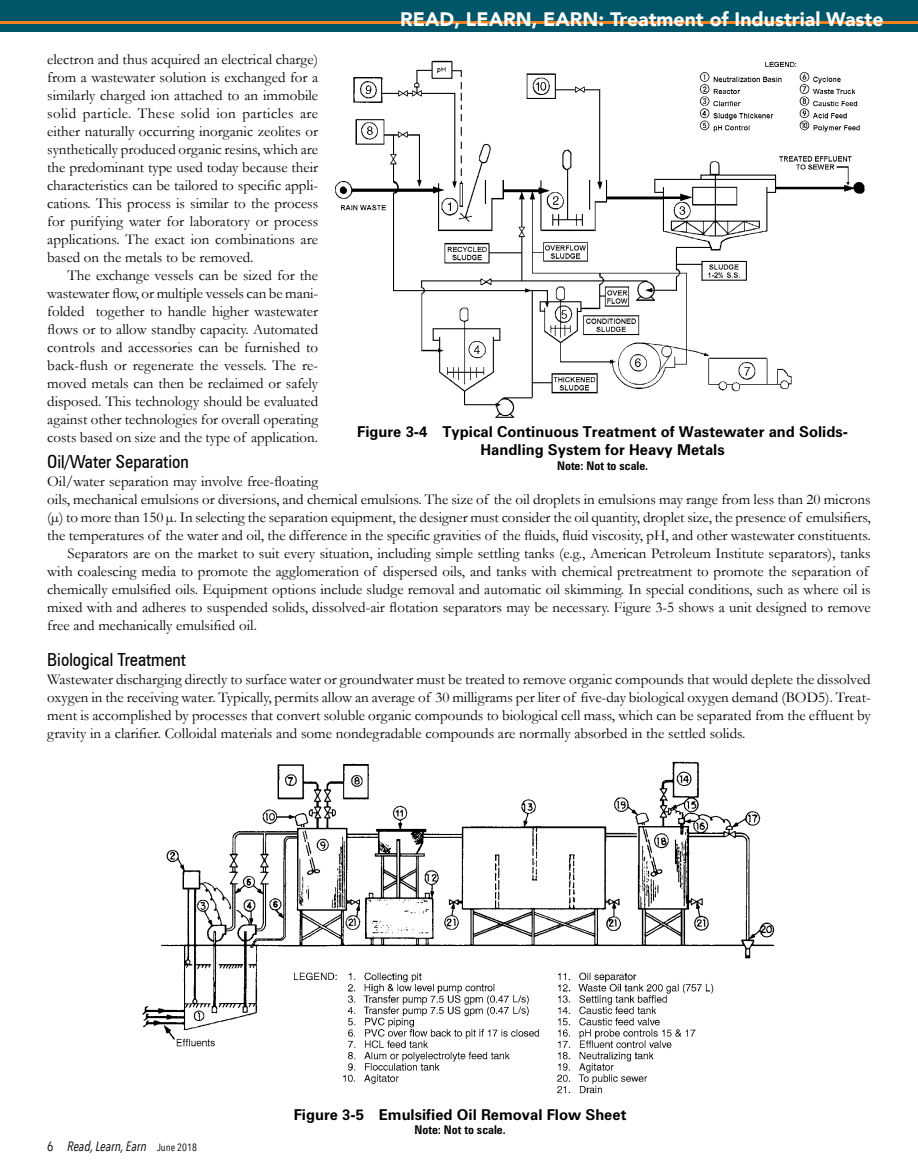
<style>
.page{position:relative;width:918px;height:1175px;background:#fff}
.page>*{position:absolute;margin:0;border:0;box-sizing:border-box;transform-origin:0 0}
.t1{font:900 19.5px "Avenir";color:#fff}
.t2{font:condensed 18px "Zurich BT";color:#000}
.t3{font:15px/18px "Garamond";color:#000;text-align:justify}
.t4{font:700 15px/18px "Zurich BT";color:#000;text-align:center}
.t5{font:italic 13.5px "Avenir Next Condensed";color:#000}
.t6{font:700 condensed 12px "Zurich BT";color:#000}
.s1{font-style:normal}
.s2{font-style:normal;font-size:10.5px}
</style>
<div class="page">
<div style="left:0;top:0;width:918px;height:32px;background:#005568"></div>
<hr style="left:0;top:21px;width:918px;height:3px;background:#f58220">
<img style="left:335px;top:60px;width:530px;height:358px">
<img style="left:142px;top:761px;width:633px;height:333px">
<h1 class="t1" style="left:400px;top:2px;width:485px">READ, LEARN, EARN: Treatment of Industrial Waste</h1>
<p class="t3" style="left:47px;top:50px;width:272px">electron and thus acquired an electrical charge) from a wastewater solution is exchanged for a similarly charged ion attached to an immobile solid particle. These solid ion particles are either naturally occurring inorganic zeolites or synthetically produced organic resins, which are the predominant type used today because their characteristics can be tailored to specific appli&shy;cations. This process is similar to the process for purifying water for laboratory or process applications. The exact ion combinations are based on the metals to be removed.</p>
<p class="t3" style="left:47px;top:266px;width:272px;text-indent:20px">The exchange vessels can be sized for the wastewater flow, or multiple vessels can be mani&shy;folded together to handle higher wastewater flows or to allow standby capacity. Automated controls and accessories can be furnished to back-flush or regenerate the vessels. The re&shy;moved metals can then be reclaimed or safely disposed. This technology should be evaluated against other technologies for overall operating costs based on size and the type of application.</p>
<p class="t2" style="left:47px;top:451px;width:143px">Oil/Water Separation</p>
<p class="t3" style="left:47px;top:472px;width:272px">Oil/water separation may involve free-floating</p>
<p class="t3" style="left:47px;top:490px;width:825px">oils, mechanical emulsions or diversions, and chemical emulsions. The size of the oil droplets in emulsions may range from less than 20 microns</p>
<p class="t3" style="left:47px;top:508px;width:825px">(µ) to more than 150 µ. In selecting the separation equipment, the designer must consider the oil quantity, droplet size, the presence of emulsifiers,</p>
<p class="t3" style="left:47px;top:526px;width:825px">the temperatures of the water and oil, the difference in the specific gravities of the fluids, fluid viscosity, pH, and other wastewater constituents.</p>
<p class="t3" style="left:68px;top:544px;width:805px">Separators are on the market to suit every situation, including simple settling tanks (e.g., American Petroleum Institute separators), tanks</p>
<p class="t3" style="left:47px;top:562px;width:823px">with coalescing media to promote the agglomeration of dispersed oils, and tanks with chemical pretreatment to promote the separation of</p>
<p class="t3" style="left:47px;top:580px;width:825px">chemically emulsified oils. Equipment options include sludge removal and automatic oil skimming. In special conditions, such as where oil is</p>
<p class="t3" style="left:47px;top:598px;width:825px">mixed with and adheres to suspended solids, dissolved-air flotation separators may be necessary. Figure 3-5 shows a unit designed to remove</p>
<p class="t3" style="left:47px;top:616px;width:211px">free and mechanically emulsified oil.</p>
<p class="t2" style="left:47px;top:649px;width:140px">Biological Treatment</p>
<p class="t3" style="left:47px;top:670px;width:825px">Wastewater discharging directly to surface water or groundwater must be treated to remove organic compounds that would deplete the dissolved oxygen in the receiving water. Typically, permits allow an average of 30 milligrams per liter of five-day biological oxygen demand (BOD5). Treat&shy;ment is accomplished by processes that convert soluble organic compounds to biological cell mass, which can be separated from the effluent by gravity in a clarifier. Colloidal materials and some nondegradable compounds are normally absorbed in the settled solids.</p>
<p class="t4" style="left:357px;top:423px;width:492px">Figure 3-4 Typical Continuous Treatment of Wastewater and Solids-<br>Handling System for Heavy Metals</p>
<p class="t6" style="left:557px;top:458px;width:93px">Note: Not to scale.</p>
<p class="t5" style="left:47px;top:1138px;width:151px"><span class="s1">6</span> Read, Learn, Earn <span class="s2">June 2018</span></p>
<p class="t4" style="left:294px;top:1105px;width:334px">Figure 3-5 Emulsified Oil Removal Flow Sheet</p>
<p class="t6" style="left:415px;top:1122px;width:93px">Note: Not to scale.</p>
</div>
